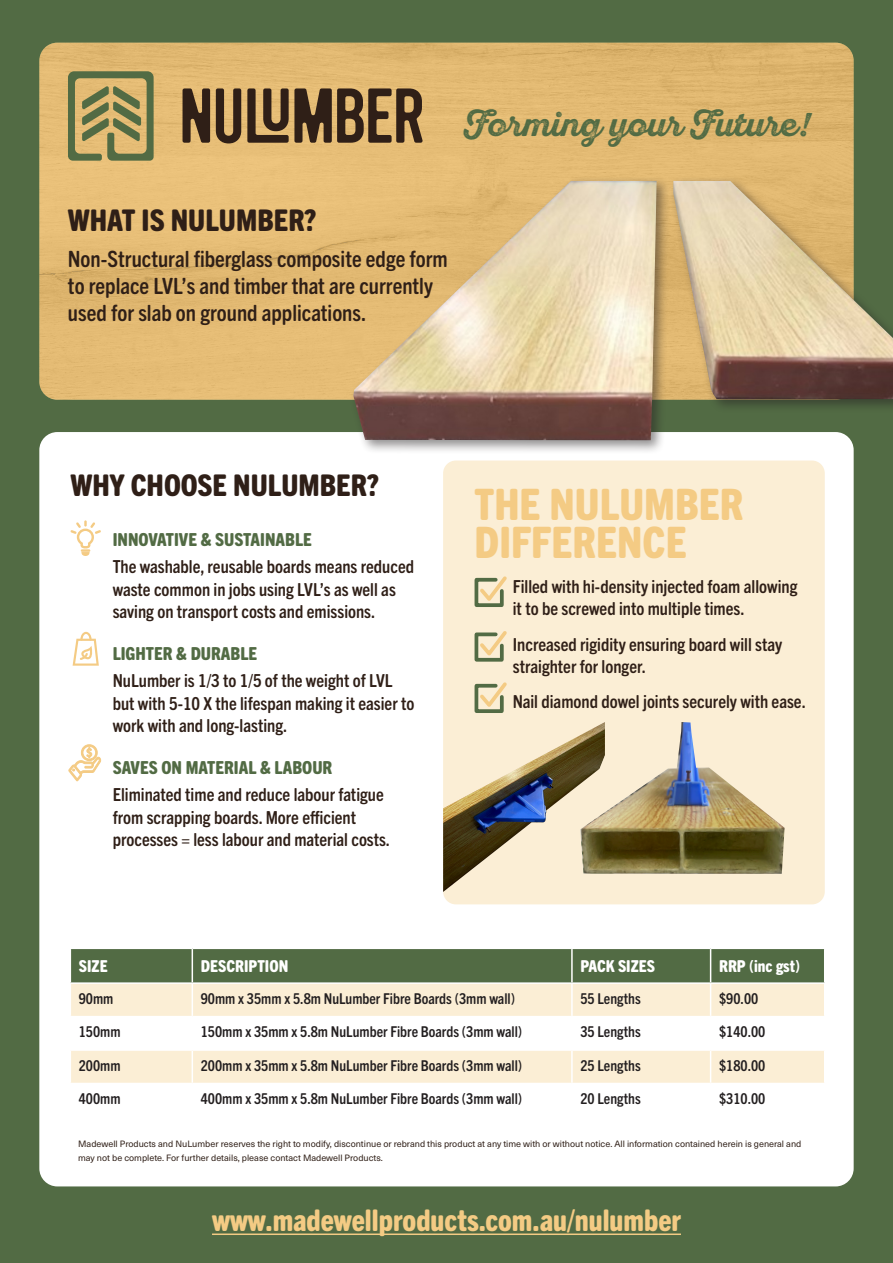
<style>
.page{position:relative;width:893px;height:1263px;background:#526b44}
.page>*{position:absolute;margin:0;border:0;box-sizing:border-box;transform-origin:0 0}
.t1{font:800 condensed 43.5px/37.5px "Trade Gothic Next SR Pro";color:#f4cb84}
.t2{font:33px "Sant Elia Rough Bold Two";color:#526b44}
.t3{font:800 condensed 30px "Trade Gothic Next SR Pro";color:#f4cb84}
.t4{font:800 condensed 30px "Trade Gothic Next SR Pro";color:#2f1f17}
.t5{font:700 condensed 22.5px/27px "Trade Gothic Next SR Pro";color:#2f1f17}
.t6{font:700 condensed 18px/22.5px "Trade Gothic Next SR Pro";color:#2f1f17}
.t7{font:800 condensed 18px "Trade Gothic Next SR Pro";color:#526b44}
.t8{font:800 condensed 16.5px "Trade Gothic Next SR Pro";color:#fff}
.t9{font:700 condensed 15px "Trade Gothic Next SR Pro";color:#231f20}
.t10{font:9px/13.5px "Neue Haas Unica W1 G";color:#2f1f17}
</style>
<div class="page">
<div style="left:39px;top:432px;width:815px;height:754px;background:#fff;border-radius:18px"></div>
<img style="left:39px;top:43px;width:815px;height:357px">
<svg style="left:68px;top:71px;width:86px;height:90px"></svg>
<svg style="left:183px;top:88px;width:27px;height:55px"></svg>
<svg style="left:216px;top:88px;width:25px;height:55px"></svg>
<svg style="left:247px;top:88px;width:176px;height:55px"></svg>
<hr style="left:212px;top:1233px;width:469px;height:2px;background:#f4cb84">
<div style="left:71px;top:949px;width:753px;height:33px;background:#526b44"></div>
<div style="left:71px;top:984px;width:753px;height:32px;background:#fbeed5"></div>
<div style="left:71px;top:1051px;width:753px;height:32px;background:#fbeed5"></div>
<hr style="left:192px;top:949px;width:1px;height:33px;background:#fff">
<hr style="left:571px;top:949px;width:2px;height:33px;background:#fff">
<hr style="left:710px;top:949px;width:1px;height:33px;background:#fff">
<hr style="left:192px;top:984px;width:1px;height:32px;background:#fff">
<hr style="left:571px;top:984px;width:2px;height:32px;background:#fff">
<hr style="left:710px;top:984px;width:1px;height:32px;background:#fff">
<hr style="left:192px;top:1051px;width:1px;height:32px;background:#fff">
<hr style="left:571px;top:1051px;width:2px;height:32px;background:#fff">
<hr style="left:710px;top:1051px;width:1px;height:32px;background:#fff">
<div style="left:443px;top:460px;width:382px;height:444px;background:#fbeed5;border-radius:13px"></div>
<svg style="left:70px;top:520px;width:31px;height:36px"></svg>
<svg style="left:73px;top:632px;width:26px;height:34px"></svg>
<svg style="left:68px;top:744px;width:33px;height:38px"></svg>
<svg style="left:474px;top:576px;width:33px;height:31px"></svg>
<svg style="left:474px;top:631px;width:33px;height:31px"></svg>
<svg style="left:474px;top:682px;width:33px;height:31px"></svg>
<div style="left:349px;top:176px;width:322px;height:279px;background:#231f20;opacity:.5"></div>
<img style="left:353px;top:181px;width:304px;height:259px">
<div style="left:668px;top:176px;width:225px;height:238px;background:#231f20;opacity:.5"></div>
<img style="left:673px;top:181px;width:220px;height:218px">
<img style="left:443px;top:735px;width:137px;height:157px">
<img style="left:580px;top:722px;width:205px;height:152px">
<p class="t2" style="left:463px;top:106px;width:349px">Forming your Future!</p>
<p class="t4" style="left:68px;top:200px;width:250px">WHAT IS NULUMBER?</p>
<p class="t5" style="left:68px;top:244px;width:381px">Non-Structural fiberglass composite edge form to replace LVL’s and timber that are currently used for slab on ground applications.</p>
<p class="t4" style="left:71px;top:464px;width:310px">WHY CHOOSE NULUMBER?</p>
<p class="t7" style="left:113px;top:527px;width:201px">INNOVATIVE &amp; SUSTAINABLE</p>
<p class="t6" style="left:113px;top:554px;width:303px">The washable, reusable boards means reduced waste common in jobs using LVL’s as well as saving on transport costs and emissions.</p>
<p class="t7" style="left:113px;top:641px;width:146px">LIGHTER &amp; DURABLE</p>
<p class="t6" style="left:113px;top:668px;width:303px">NuLumber is 1/3 to 1/5 of the weight of LVL but with 5-10 X the lifespan making it easier to work with and long-lasting.</p>
<p class="t7" style="left:113px;top:755px;width:221px">SAVES ON MATERIAL &amp; LABOUR</p>
<p class="t6" style="left:113px;top:782px;width:279px">Eliminated time and reduce labour fatigue from scrapping boards. More efficient processes = less labour and material costs.</p>
<p class="t1" style="left:475px;top:483px;width:270px">THE NULUMBER<br>DIFFERENCE</p>
<p class="t6" style="left:513px;top:574px;width:286px">Filled with hi-density injected foam allowing it to be screwed into multiple times.</p>
<p class="t6" style="left:513px;top:632px;width:271px">Increased rigidity ensuring board will stay straighter for longer.</p>
<p class="t6" style="left:513px;top:689px;width:295px">Nail diamond dowel joints securely with ease.</p>
<p class="t8" style="left:79px;top:955px;width:30px">SIZE</p>
<p class="t8" style="left:201px;top:955px;width:89px">DESCRIPTION</p>
<p class="t8" style="left:580px;top:955px;width:76px">PACK SIZES</p>
<p class="t8" style="left:719px;top:955px;width:82px">RRP (inc gst)</p>
<p class="t9" style="left:79px;top:988px;width:36px">90mm</p>
<p class="t9" style="left:201px;top:988px;width:316px">90mm x 35mm x 5.8m NuLumber Fibre Boards (3mm wall)</p>
<p class="t9" style="left:580px;top:988px;width:62px">55 Lengths</p>
<p class="t9" style="left:719px;top:988px;width:41px">$90.00</p>
<p class="t9" style="left:79px;top:1021px;width:43px">150mm</p>
<p class="t9" style="left:201px;top:1021px;width:323px">150mm x 35mm x 5.8m NuLumber Fibre Boards (3mm wall)</p>
<p class="t9" style="left:580px;top:1021px;width:62px">35 Lengths</p>
<p class="t9" style="left:719px;top:1021px;width:48px">$140.00</p>
<p class="t9" style="left:79px;top:1055px;width:43px">200mm</p>
<p class="t9" style="left:201px;top:1055px;width:323px">200mm x 35mm x 5.8m NuLumber Fibre Boards (3mm wall)</p>
<p class="t9" style="left:580px;top:1055px;width:62px">25 Lengths</p>
<p class="t9" style="left:719px;top:1055px;width:48px">$180.00</p>
<p class="t9" style="left:79px;top:1088px;width:43px">400mm</p>
<p class="t9" style="left:201px;top:1088px;width:323px">400mm x 35mm x 5.8m NuLumber Fibre Boards (3mm wall)</p>
<p class="t9" style="left:580px;top:1088px;width:62px">20 Lengths</p>
<p class="t9" style="left:719px;top:1088px;width:48px">$310.00</p>
<p class="t10" style="left:78px;top:1137px;width:725px">Madewell Products and NuLumber reserves the right to modify, discontinue or rebrand this product at any time with or without notice. All information contained herein is general and may not be complete. For further details, please contact Madewell Products.</p>
<p class="t3" style="left:212px;top:1200px;width:470px">www.madewellproducts.com.au/nulumber</p>
</div>
